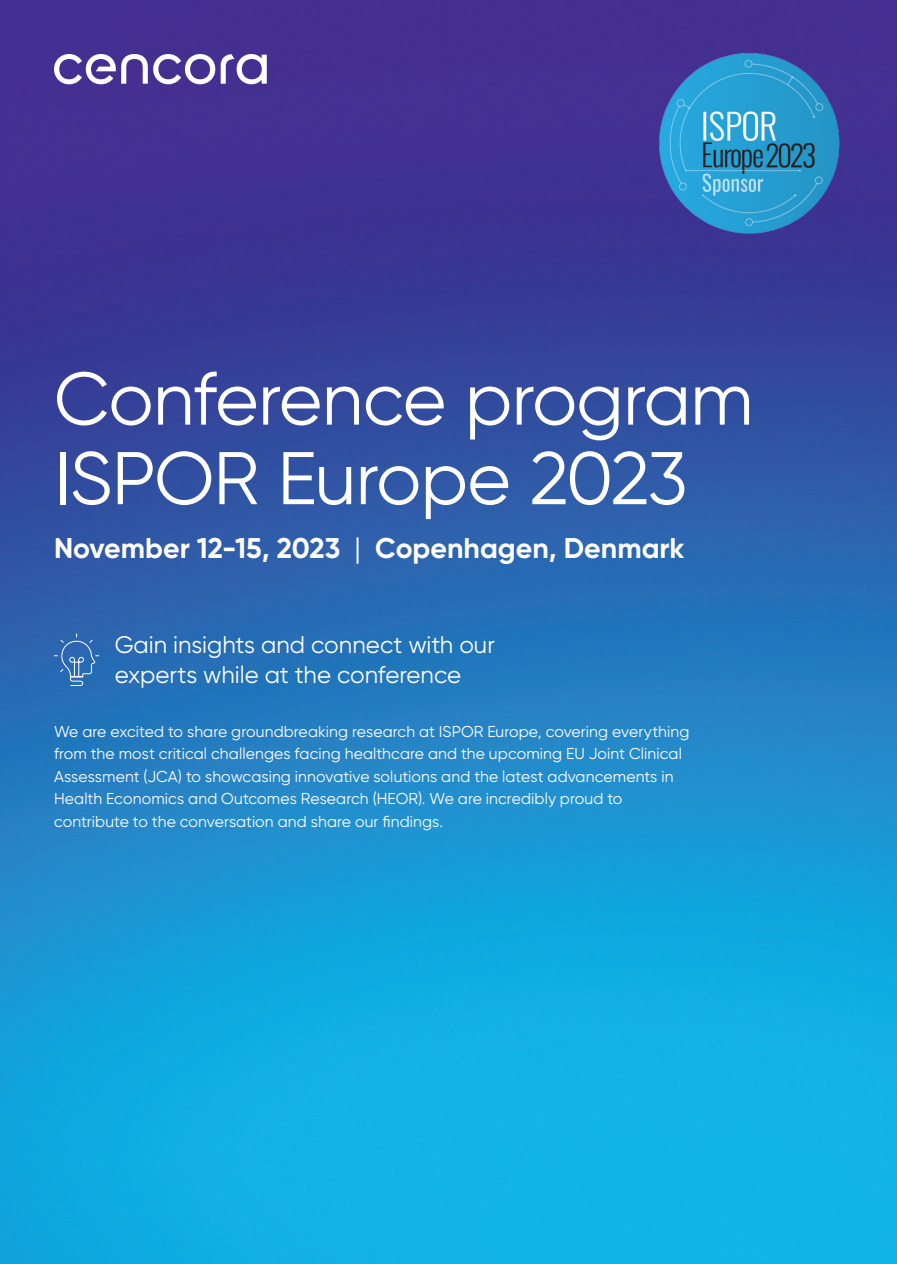
<style>
.page{position:relative;width:897px;height:1264px;background:#fff}
.page>*{position:absolute;margin:0;border:0;box-sizing:border-box;transform-origin:0 0}
.t1{font:74.4px/79.5px "Gilroy";letter-spacing:-.015em;color:#fff}
.t2{font:700 28.5px "Gilroy";color:#fff}
.t3{font:24px/30px "Gilroy";color:#fff}
.t4{font:15.75px/22.5px "Gilroy";letter-spacing:.005em;color:#fff}
.s1{font-weight:400}
</style>
<div class="page">
<img style="left:0;top:0;width:896px;height:1264px">
<svg style="left:54px;top:54px;width:213px;height:30px"></svg>
<svg style="left:53px;top:632px;width:47px;height:54px"></svg>
<img style="left:590px;top:0;width:306px;height:297px">
<h1 class="t1" style="left:54px;top:358px;width:700px">Conference program<br>ISPOR Europe 2023</h1>
<h2 class="t2" style="left:54px;top:530px;width:632px">November 12-15, 2023 <span class="s1">|</span> Copenhagen, Denmark</h2>
<h3 class="t3" style="left:115px;top:630px;width:381px">Gain insights and connect with our experts while at the conference</h3>
<p class="t4" style="left:54px;top:720px;width:636px">We are excited to share groundbreaking research at ISPOR Europe, covering everything from the most critical challenges facing healthcare and the upcoming EU Joint Clinical Assessment (JCA) to showcasing innovative solutions and the latest advancements in Health Economics and Outcomes Research (HEOR). We are incredibly proud to contribute to the conversation and share our findings.</p>
</div>
